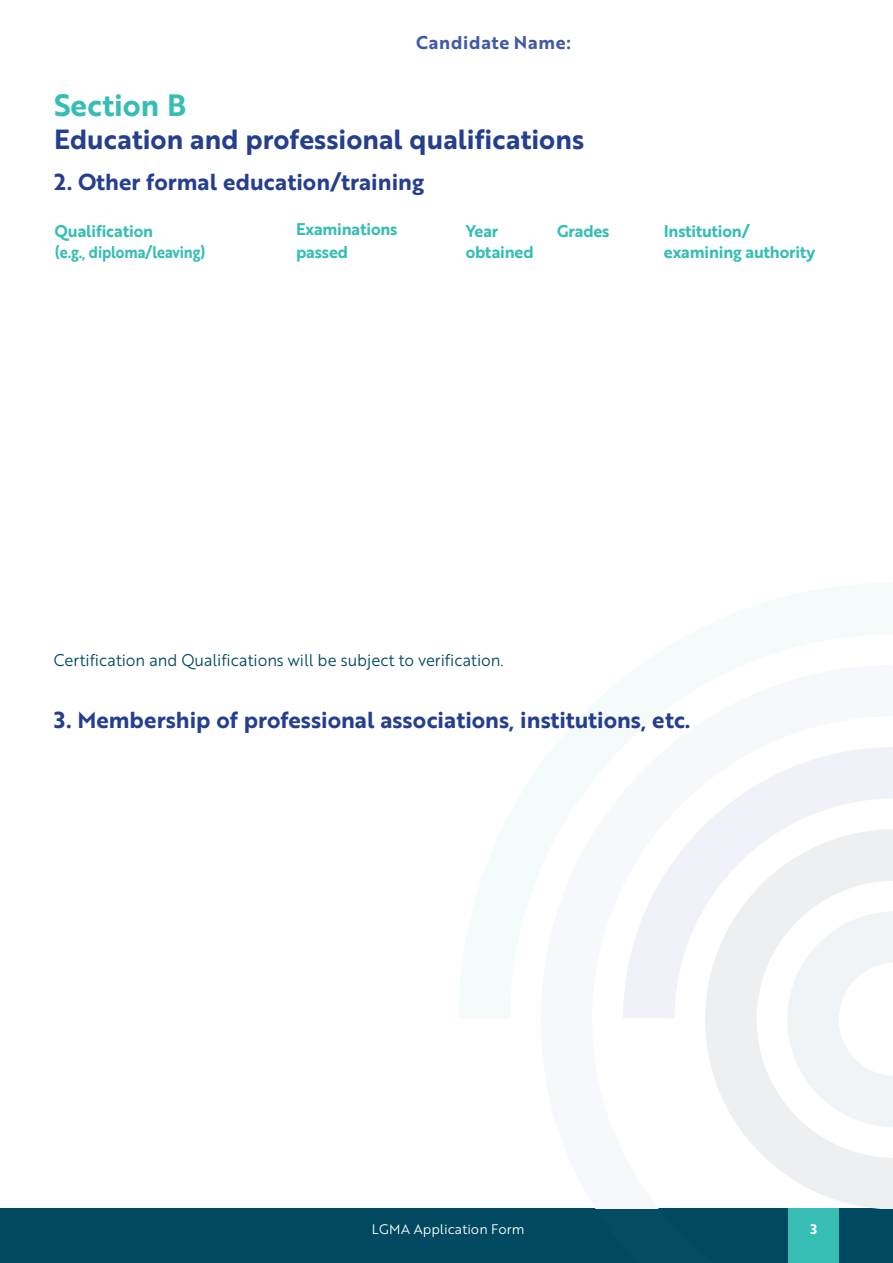
<style>
.page{position:relative;width:893px;height:1263px;background:#fff}
.page>*{position:absolute;margin:0;border:0;box-sizing:border-box;transform-origin:0 0}
.t1{font:30px "Brother 1816 Bold";color:#36beb5}
.t2{font:27px "Brother 1816 Bold";color:#253f8e}
.t3{font:22.5px "Brother 1816 Bold";color:#253f8e}
.t4{font:18px "Brother 1816 Bold";letter-spacing:.04em;color:#4259a7}
.t5{font:16.5px "Brother 1816 Bold";letter-spacing:-.01em;color:#36beb5}
.t6{font:16.5px "Brother 1816 Book";letter-spacing:-.005em;color:#004960;scale:.95 1}
.t7{font:16.5px "Brother 1816 Bold";letter-spacing:-.01em;color:#36beb5;scale:.88 1}
.t8{font:13.5px "Brother 1816 Book";color:#fff}
.t9{font:13.5px "Brother 1816 Bold";color:#fff}
</style>
<div class="page">
<div style="left:0;top:1209px;width:893px;height:54px;background:#004960"></div>
<div style="left:788px;top:1209px;width:51px;height:54px;background:#36beb5"></div>
<svg style="left:541px;top:1018px;width:352px;height:191px"></svg>
<svg style="left:459px;top:583px;width:434px;height:435px"></svg>
<p class="t4" style="left:416px;top:28px;width:156px">Candidate Name:</p>
<h1 class="t1" style="left:54px;top:83px;width:134px">Section B</h1>
<p class="t2" style="left:54px;top:118px;width:532px">Education and professional qualifications</p>
<p class="t3" style="left:54px;top:165px;width:372px">2. Other formal education/training</p>
<p class="t5" style="left:55px;top:218px;width:100px">Qualification</p>
<p class="t5" style="left:296px;top:217px;width:103px">Examinations</p>
<p class="t5" style="left:466px;top:218px;width:34px">Year</p>
<p class="t5" style="left:557px;top:218px;width:54px">Grades</p>
<p class="t5" style="left:664px;top:218px;width:88px">Institution/</p>
<p class="t7" style="left:55px;top:240px;width:172px">(e.g., diploma/leaving)</p>
<p class="t5" style="left:466px;top:239px;width:70px">obtained</p>
<p class="t5" style="left:664px;top:239px;width:153px">examining authority</p>
<p class="t5" style="left:296px;top:239px;width:53px">passed</p>
<p class="t6" style="left:54px;top:648px;width:475px">Certification and Qualifications will be subject to verification.</p>
<p class="t3" style="left:54px;top:703px;width:638px">3. Membership of professional associations, institutions, etc.</p>
<p class="t8" style="left:372px;top:1219px;width:154px">LGMA Application Form</p>
<p class="t9" style="left:810px;top:1219px;width:8px">3</p>
</div>
